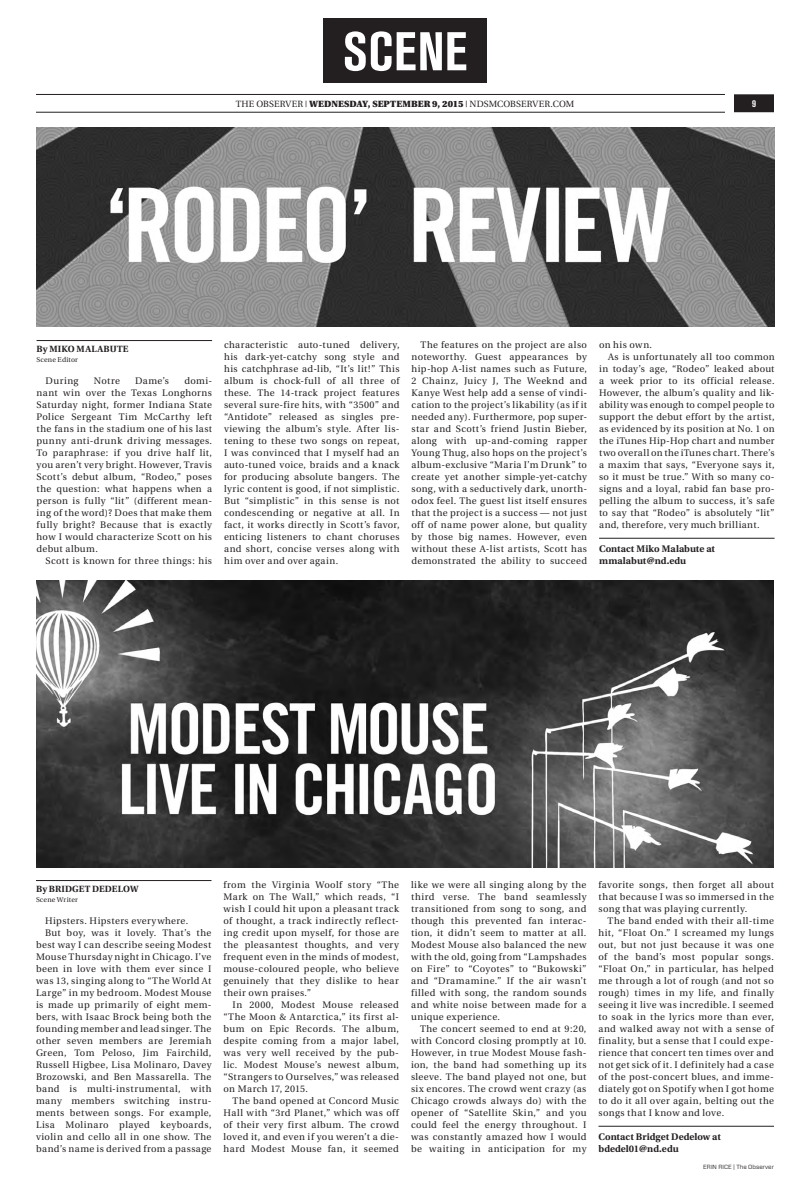
<style>
.page{position:relative;width:810px;height:1188px;background:#fff}
.page>*{position:absolute;margin:0;border:0;box-sizing:border-box;transform-origin:0 0}
.t1{font:700 condensed 10px "Akzidenz Grotesk BE";color:#fff}
.t2{font:9.5px/12px "Utopia";letter-spacing:.04em;color:#231f20;text-align:justify}
.t3{font:700 9.5px/12px "Utopia";letter-spacing:.005em;color:#231f20}
.t4{font:900 9px "Utopia";letter-spacing:.015em;color:#231f20}
.t5{font:700 9px "Utopia";letter-spacing:.02em;color:#231f20}
.t6{font:9px "Utopia";color:#231f20}
.t7{font:7px "Utopia";letter-spacing:.015em;color:#231f20}
.t8{font:6px "Vitesse Sans";color:#231f20}
.s1{font-weight:400}
</style>
<div class="page">
<hr style="left:37px;top:340px;width:175px;height:1px;background:#231f20">
<hr style="left:599px;top:538px;width:176px;height:1px;background:#231f20">
<hr style="left:36px;top:880px;width:176px;height:1px;background:#231f20">
<hr style="left:598px;top:1126px;width:176px;height:1px;background:#231f20">
<img style="left:37px;top:127px;width:738px;height:199px">
<img style="left:36px;top:581px;width:738px;height:286px">
<svg style="left:720px;top:94px;width:54px;height:19px"></svg>
<hr style="left:36px;top:94px;width:689px;height:1px;background:#231f20">
<hr style="left:36px;top:112px;width:689px;height:1px;background:#231f20">
<div style="left:323px;top:18px;width:164px;height:64px;background:#231f20"></div>
<svg style="left:345px;top:31px;width:121px;height:40px"></svg>
<p class="t6" style="left:236px;top:99px;width:28px">The observer</p>
<p class="t4" style="left:305px;top:98px;width:181px"><span class="s1">|</span> WEDNESDAY, SEP TEMBER 9, 2015 <span class="s1">| ndsmcobserver</span></p>
<p class="t6" style="left:551px;top:99px;width:6px">.com</p>
<p class="t1" style="left:752px;top:98px;width:5px">9</p>
<p class="t5" style="left:37px;top:344px;width:93px">By MIKO MALABUTE</p>
<p class="t7" style="left:37px;top:356px;width:43px">Scene Editor</p>
<p class="t2" style="left:46px;top:375px;width:34px">During</p>
<p class="t2" style="left:94px;top:375px;width:28px">Notre</p>
<p class="t2" style="left:135px;top:375px;width:35px">Dame’s</p>
<p class="t2" style="left:37px;top:375px;width:177px;text-indent:148px">domi&shy;nant win over the Texas Longhorns Saturday night, former Indiana State Police Sergeant Tim McCarthy left the fans in the stadium one of his last punny anti-drunk driving messages.<br>To paraphrase: if you drive half lit, you aren’t very bright. However, Travis Scott’s debut album, “Rodeo,” poses the question: what happens when a person is fully “lit” (different mean&shy;ing of the word)? Does that make them fully bright? Because that is exactly how I would characterize Scott on his debut album.</p>
<p class="t2" style="left:46px;top:555px;width:168px">Scott is known for three things: his</p>
<p class="t2" style="left:224px;top:339px;width:177px">characteristic auto-tuned delivery, his dark-yet-catchy song style and his catchphrase ad-lib, “It’s lit!” This album is chock-full of all three of these. The 14-track project features several sure-fire hits, with “3500” and “Antidote” released as singles pre&shy;viewing the album’s style. After lis&shy;tening to these two songs on repeat, I was convinced that I myself had an auto-tuned voice, braids and a knack for producing absolute bangers. The lyric content is good, if not simplistic.<br>But “simplistic” in this sense is not condescending or negative at all. In fact, it works directly in Scott’s favor, enticing listeners to chant choruses and short, concise verses along with him over and over again.</p>
<p class="t2" style="left:412px;top:339px;width:177px;text-indent:9px">The features on the project are also noteworthy. Guest appearances by hip-hop A-list names such as Future, 2 Chainz, Juicy J, The Weeknd and Kanye West help add a sense of vindi&shy;cation to the project’s likability (as if it needed any). Furthermore, pop super&shy;star and Scott’s friend Justin Bieber, along with up-and-coming rapper Young Thug, also hops on the project’s album-exclusive “Maria I’m Drunk” to create yet another simple-yet-catchy song, with a seductively dark, unorth&shy;odox feel. The guest list itself ensures that the project is a success — not just off of name power alone, but quality by those big names. However, even without these A-list artists, Scott has demonstrated the ability to succeed</p>
<p class="t2" style="left:599px;top:339px;width:55px">on his own.</p>
<p class="t2" style="left:608px;top:351px;width:168px">As is unfortunately all too common</p>
<p class="t2" style="left:599px;top:363px;width:177px">in today’s age, “Rodeo” leaked about</p>
<p class="t2" style="left:599px;top:375px;width:177px">a week prior to its official release.</p>
<p class="t2" style="left:599px;top:387px;width:177px">However, the album’s quality and lik-</p>
<p class="t2" style="left:599px;top:399px;width:177px">ability was enough to compel people to</p>
<p class="t2" style="left:599px;top:411px;width:177px">support the debut effort by the artist,</p>
<p class="t2" style="left:599px;top:423px;width:177px">as evidenced by its position at No. 1 on</p>
<p class="t2" style="left:599px;top:435px;width:177px">the iTunes Hip-Hop chart and number</p>
<p class="t2" style="left:599px;top:447px;width:177px">two overall on the iTunes chart. There’s</p>
<p class="t2" style="left:599px;top:459px;width:177px">a maxim that says, “Everyone says it,</p>
<p class="t2" style="left:599px;top:471px;width:177px">so it must be true.” With so many co-</p>
<p class="t2" style="left:599px;top:483px;width:177px">signs and a loyal, rabid fan base pro-</p>
<p class="t2" style="left:599px;top:495px;width:177px">pelling the album to success, it’s safe</p>
<p class="t2" style="left:599px;top:507px;width:177px">to say that “Rodeo” is absolutely “lit”</p>
<p class="t2" style="left:599px;top:519px;width:162px">and, therefore, very much brilliant.</p>
<p class="t3" style="left:599px;top:543px;width:118px">Contact Miko Malabute at mmalabut@nd.edu</p>
<p class="t5" style="left:36px;top:884px;width:104px">By BRIDGET DEDELOW</p>
<p class="t7" style="left:36px;top:896px;width:43px">Scene Writer</p>
<p class="t2" style="left:45px;top:915px;width:145px">Hipsters. Hipsters everywhere.</p>
<p class="t2" style="left:45px;top:927px;width:168px">But boy, was it lovely. That’s the</p>
<p class="t2" style="left:36px;top:939px;width:177px">best way I can describe seeing Modest</p>
<p class="t2" style="left:36px;top:951px;width:177px">Mouse Thursday night in Chicago. I’ve</p>
<p class="t2" style="left:36px;top:963px;width:177px">been in love with them ever since I</p>
<p class="t2" style="left:36px;top:975px;width:177px">was 13, singing along to “The World At</p>
<p class="t2" style="left:36px;top:987px;width:177px">Large” in my bedroom. Modest Mouse</p>
<p class="t2" style="left:36px;top:999px;width:177px">is made up primarily of eight mem-</p>
<p class="t2" style="left:36px;top:1011px;width:177px">bers, with Isaac Brock being both the</p>
<p class="t2" style="left:36px;top:1023px;width:177px">founding member and lead singer. The</p>
<p class="t2" style="left:36px;top:1035px;width:177px">other seven members are Jeremiah</p>
<p class="t2" style="left:36px;top:1047px;width:177px">Green, Tom Peloso, Jim Fairchild,</p>
<p class="t2" style="left:36px;top:1059px;width:177px">Russell Higbee, Lisa Molinaro, Davey</p>
<p class="t2" style="left:36px;top:1071px;width:177px">Brozowski, and Ben Massarella. The</p>
<p class="t2" style="left:36px;top:1083px;width:177px">band is multi-instrumental, with</p>
<p class="t2" style="left:36px;top:1095px;width:177px">many members switching instru-</p>
<p class="t2" style="left:36px;top:1107px;width:177px">ments between songs. For example,</p>
<p class="t2" style="left:36px;top:1119px;width:177px">Lisa Molinaro played keyboards,</p>
<p class="t2" style="left:36px;top:1131px;width:177px">violin and cello all in one show. The</p>
<p class="t2" style="left:36px;top:1143px;width:177px">band’s name is derived from a passage</p>
<p class="t2" style="left:224px;top:879px;width:177px">from the Virginia Woolf story “The Mark on The Wall,” which reads, “I wish I could hit upon a pleasant track of thought, a track indirectly reflect&shy;ing credit upon myself, for those are the pleasantest thoughts, and very frequent even in the minds of modest, mouse-coloured people, who believe genuinely that they dislike to hear their own praises.”</p>
<p class="t2" style="left:224px;top:999px;width:177px;text-indent:9px">In 2000, Modest Mouse released “The Moon &amp; Antarctica,” its first al&shy;bum on Epic Records. The album, despite coming from a major label, was very well received by the pub&shy;lic. Modest Mouse’s newest album, “Strangers to Ourselves,” was released on March 17, 2015.</p>
<p class="t2" style="left:224px;top:1095px;width:177px;text-indent:9px">The band opened at Concord Music Hall with “3rd Planet,” which was off of their very first album. The crowd loved it, and even if you weren’t a die&shy;hard Modest Mouse fan, it seemed</p>
<p class="t2" style="left:411px;top:879px;width:177px">like we were all singing along by the third verse. The band seamlessly transitioned from song to song, and though this prevented fan interac&shy;tion, it didn’t seem to matter at all.<br>Modest Mouse also balanced the new with the old, going from “Lampshades on Fire” to “Coyotes” to “Bukowski” and “Dramamine.” If the air wasn’t filled with song, the random sounds and white noise between made for a unique experience.</p>
<p class="t2" style="left:411px;top:1023px;width:177px;text-indent:9px">The concert seemed to end at 9:20, with Concord closing promptly at 10.<br>However, in true Modest Mouse fash&shy;ion, the band had something up its sleeve. The band played not one, but six encores. The crowd went crazy (as Chicago crowds always do) with the opener of “Satellite Skin,” and you could feel the energy throughout. I was constantly amazed how I would be waiting in anticipation for my</p>
<p class="t2" style="left:598px;top:879px;width:177px">favorite songs, then forget all about that because I was so immersed in the song that was playing currently.</p>
<p class="t2" style="left:598px;top:915px;width:177px;text-indent:9px">The band ended with their all-time hit, “Float On.” I screamed my lungs out, but not just because it was one of the band’s most popular songs. “Float On,” in particular, has helped me through a lot of rough (and not so rough) times in my life, and finally seeing it live was incredible. I seemed to soak in the lyrics more than ever, and walked away not with a sense of finality, but a sense that I could expe&shy;rience that concert ten times over and not get sick of it. I definitely had a case of the post-concert blues, and imme&shy;diately got on Spotify when I got home to do it all over again, belting out the songs that I know and love.</p>
<p class="t3" style="left:598px;top:1131px;width:124px">Contact Bridget Dedelow at bdedel01@nd.edu</p>
<p class="t8" style="left:703px;top:1163px;width:72px">ERIN RICE | The Observer</p>
</div>
